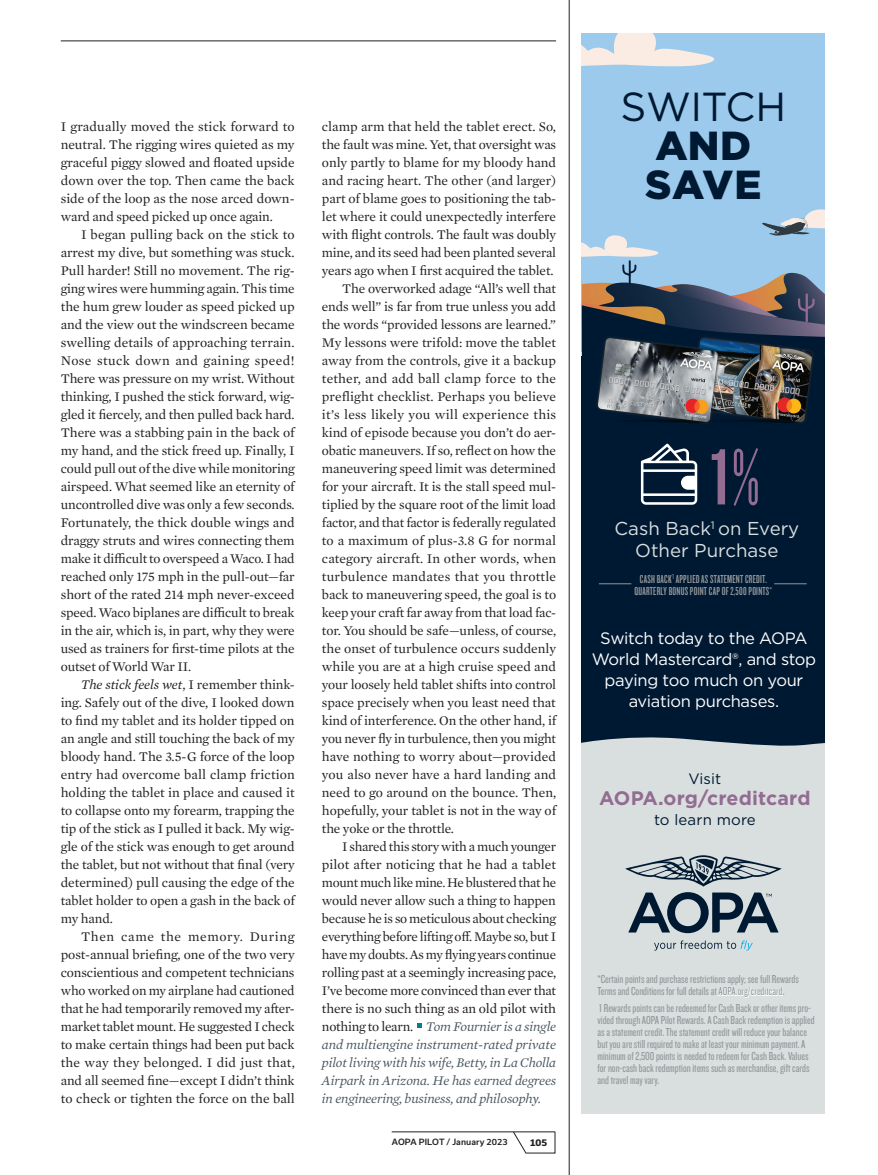
<style>
.page{position:relative;width:878px;height:1175px;background:#fff}
.page>*{position:absolute;margin:0;border:0;box-sizing:border-box;transform-origin:0 0}
.t1{font:82.8px "Knockout 29 Junior Ltweight";color:#936c92}
.t2{font:900 40.5px/39px "Gotham";letter-spacing:.01em;color:#001932;text-align:center}
.t3{font:700 19.5px "Gotham";letter-spacing:.01em;color:#936c92}
.t4{font:18.6px/22.4px "Gotham";color:#d9dfdf;text-align:center}
.t5{font:16.5px/21px "Gotham";letter-spacing:-.02em;color:#fff;text-align:center}
.t6{font:15px "Gotham";letter-spacing:.01em;color:#001932}
.BODY_-_Mercury{font:13.5px/18px "Mercury Text G1";letter-spacing:-.01em;color:#231f20;text-align:justify}
.t7{font:12px/12px "Knockout 28 Junior Feathrwt";color:#929799}
.t8{font:12px/12px "Knockout 47 Bantamweight";letter-spacing:.02em;color:#929799;text-align:center}
.PAGE_NUMBER_new{font:800 9px "Usual";color:#231f20}
.FOLIO_-_RIGHT_new{font:500 8.25px "Usual";letter-spacing:.005em;color:#231f20}
.s1{font-style:italic}
.s2{font-style:italic;color:#4a5860}
.s3{font-weight:400}
.s4{font-family:"Knockout 26 Junior Flywght"}
.s5{font-size:18.45px}
</style>
<div class="page">
<hr style="left:568px;top:0;width:1px;height:1174px;background:#231f20">
<svg style="left:417px;top:1023px;width:5px;height:5px"></svg>
<hr style="left:61px;top:40px;width:495px;height:1px;background:#231f20">
<hr style="left:392px;top:1131px;width:163px;height:1px;background:#231f20">
<svg style="left:512px;top:1131px;width:43px;height:22px"></svg>
<div style="left:581px;top:33px;width:243px;height:318px;background:#9ccaec"></div>
<div style="left:581px;top:755px;width:243px;height:358px;background:#d9dfdf"></div>
<div style="left:581px;top:356px;width:243px;height:396px;background:#001932"></div>
<svg style="left:581px;top:737px;width:243px;height:18px"></svg>
<svg style="left:581px;top:235px;width:78px;height:22px"></svg>
<hr style="left:628px;top:260px;width:2px;height:24px;background:#091b31">
<svg style="left:581px;top:264px;width:243px;height:92px"></svg>
<svg style="left:762px;top:209px;width:62px;height:27px"></svg>
<img style="left:587px;top:329px;width:231px;height:94px">
<svg style="left:625px;top:855px;width:156px;height:31px"></svg>
<svg style="left:654px;top:940px;width:98px;height:10px"></svg>
<svg style="left:628px;top:892px;width:150px;height:41px"></svg>
<svg style="left:641px;top:443px;width:56px;height:62px"></svg>
<svg style="left:581px;top:33px;width:133px;height:34px"></svg>
<hr style="left:774px;top:583px;width:32px;height:1px;background:#929799">
<hr style="left:599px;top:583px;width:32px;height:1px;background:#929799">
<p class="BODY_-_Mercury" style="left:61px;top:116px;width:235px">I gradually moved the stick forward to neutral. The rigging wires quieted as my graceful piggy slowed and floated upside down over the top. Then came the back side of the loop as the nose arced down&shy;ward and speed picked up once again.</p>
<p class="BODY_-_Mercury" style="left:61px;top:224px;width:235px;text-indent:20px">I began pulling back on the stick to arrest my dive, but something was stuck.<br>Pull harder! Still no movement. The rig&shy;ging wires were humming again. This time the hum grew louder as speed picked up and the view out the windscreen became swelling details of approaching terrain.<br>Nose stuck down and gaining speed!<br>There was pressure on my wrist. Without thinking, I pushed the stick forward, wig&shy;gled it fiercely, and then pulled back hard.<br>There was a stabbing pain in the back of my hand, and the stick freed up. Finally, I could pull out of the dive while monitoring airspeed. What seemed like an eternity of uncontrolled dive was only a few seconds.<br>Fortunately, the thick double wings and draggy struts and wires connecting them make it difficult to overspeed a Waco. I had reached only 175 mph in the pull-out—far short of the rated 214 mph never-exceed speed. Waco biplanes are difficult to break in the air, which is, in part, why they were used as trainers for first-time pilots at the outset of World War II.</p>
<p class="BODY_-_Mercury" style="left:61px;top:674px;width:235px;text-indent:20px"><span class="s1">The stick feels wet</span>, I remember think&shy;ing. Safely out of the dive, I looked down to find my tablet and its holder tipped on an angle and still touching the back of my bloody hand. The 3.5-G force of the loop entry had overcome ball clamp friction holding the tablet in place and caused it to collapse onto my forearm, trapping the tip of the stick as I pulled it back. My wig&shy;gle of the stick was enough to get around the tablet, but not without that final (very determined) pull causing the edge of the tablet holder to open a gash in the back of my hand.</p>
<p class="BODY_-_Mercury" style="left:61px;top:926px;width:235px;text-indent:20px">Then came the memory. During post-annual briefing, one of the two very conscientious and competent technicians who worked on my airplane had cautioned that he had temporarily removed my after&shy;market tablet mount. He suggested I check to make certain things had been put back the way they belonged. I did just that, and all seemed fine—except I didn’t think to check or tighten the force on the ball</p>
<p class="BODY_-_Mercury" style="left:322px;top:116px;width:236px">clamp arm that held the tablet erect. So, the fault was mine. Yet, that oversight was only partly to blame for my bloody hand and racing heart. The other (and larger) part of blame goes to positioning the tab&shy;let where it could unexpectedly interfere with flight controls. The fault was doubly mine, and its seed had been planted several years ago when I first acquired the tablet.</p>
<p class="BODY_-_Mercury" style="left:322px;top:278px;width:236px;text-indent:20px">The overworked adage “All’s well that ends well” is far from true unless you add the words “provided lessons are learned.” My lessons were trifold: move the tablet away from the controls, give it a backup tether, and add ball clamp force to the preflight checklist. Perhaps you believe it’s less likely you will experience this kind of episode because you don’t do aer&shy;obatic maneuvers. If so, reflect on how the maneuvering speed limit was determined for your aircraft. It is the stall speed mul&shy;tiplied by the square root of the limit load factor, and that factor is federally regulated to a maximum of plus-3.8 G for normal category aircraft. In other words, when turbulence mandates that you throttle back to maneuvering speed, the goal is to keep your craft far away from that load fac&shy;tor. You should be safe—unless, of course, the onset of turbulence occurs suddenly while you are at a high cruise speed and your loosely held tablet shifts into control space precisely when you least need that kind of interference. On the other hand, if you never fly in turbulence, then you might have nothing to worry about—provided you also never have a hard landing and need to go around on the bounce. Then, hopefully, your tablet is not in the way of the yoke or the throttle.</p>
<p class="BODY_-_Mercury" style="left:322px;top:836px;width:236px;text-indent:20px">I shared this story with a much younger pilot after noticing that he had a tablet mount much like mine. He blustered that he would never allow such a thing to happen because he is so meticulous about checking everything before lifting off. Maybe so, but I have my doubts. As my flying years continue rolling past at a seemingly increasing pace, I’ve become more convinced than ever that there is no such thing as an old pilot with nothing to learn. <span class="s2">Tom Fournier is a single and multiengine instrument-rated private pilot living with his wife, Betty, in La Cholla Airpark in Arizona. He has earned degrees in engineering, business, and philosophy.</span></p>
<p class="FOLIO_-_RIGHT_new" style="left:392px;top:1137px;width:117px">AOPA PILOT / January 2023</p>
<p class="PAGE_NUMBER_new" style="left:529px;top:1137px;width:19px">105</p>
<p class="t2" style="left:620px;top:86px;width:167px"><span class="s3">SWITCH<br></span>AND<br>SAVE</p>
<p class="t1" style="left:709px;top:424px;width:52px">1<span class="s4">%</span></p>
<p class="t4" style="left:614px;top:517px;width:186px">Cash Back<sup>1</sup> <span class="s5">on</span> Every<br>Other Purchase</p>
<p class="t8" style="left:634px;top:573px;width:139px">CASH BACK<sup>1</sup> APPLIED AS STATEMENT CREDIT.<br>QUARTERLY BONUS POINT CAP OF 2,500 POINTS*</p>
<p class="t5" style="left:591px;top:627px;width:226px">Switch today to the AOPA<br>World Mastercard®, and stop paying too much on your aviation purchases.</p>
<p class="t6" style="left:688px;top:769px;width:34px">Visit</p>
<p class="t3" style="left:599px;top:785px;width:213px">AOPA.org/creditcard</p>
<p class="t6" style="left:654px;top:809px;width:103px">to learn more</p>
<p class="t7" style="left:597px;top:973px;width:203px">*Certain points and purchase restrictions apply; see full Rewards<br>Terms and Conditions for full details at AOPA.org/creditcard.</p>
<p class="t7" style="left:597px;top:1001px;width:218px">1 Rewards points can be redeemed for Cash Back or other items pro&shy;vided through AOPA Pilot Rewards. A Cash Back redemption is applied as a statement credit. The statement credit will reduce your balance but you are still required to make at least your minimum payment. A minimum of 2,500 points is needed to redeem for Cash Back. Values for non-cash back redemption items such as merchandise, gift cards and travel may vary.</p>
</div>
